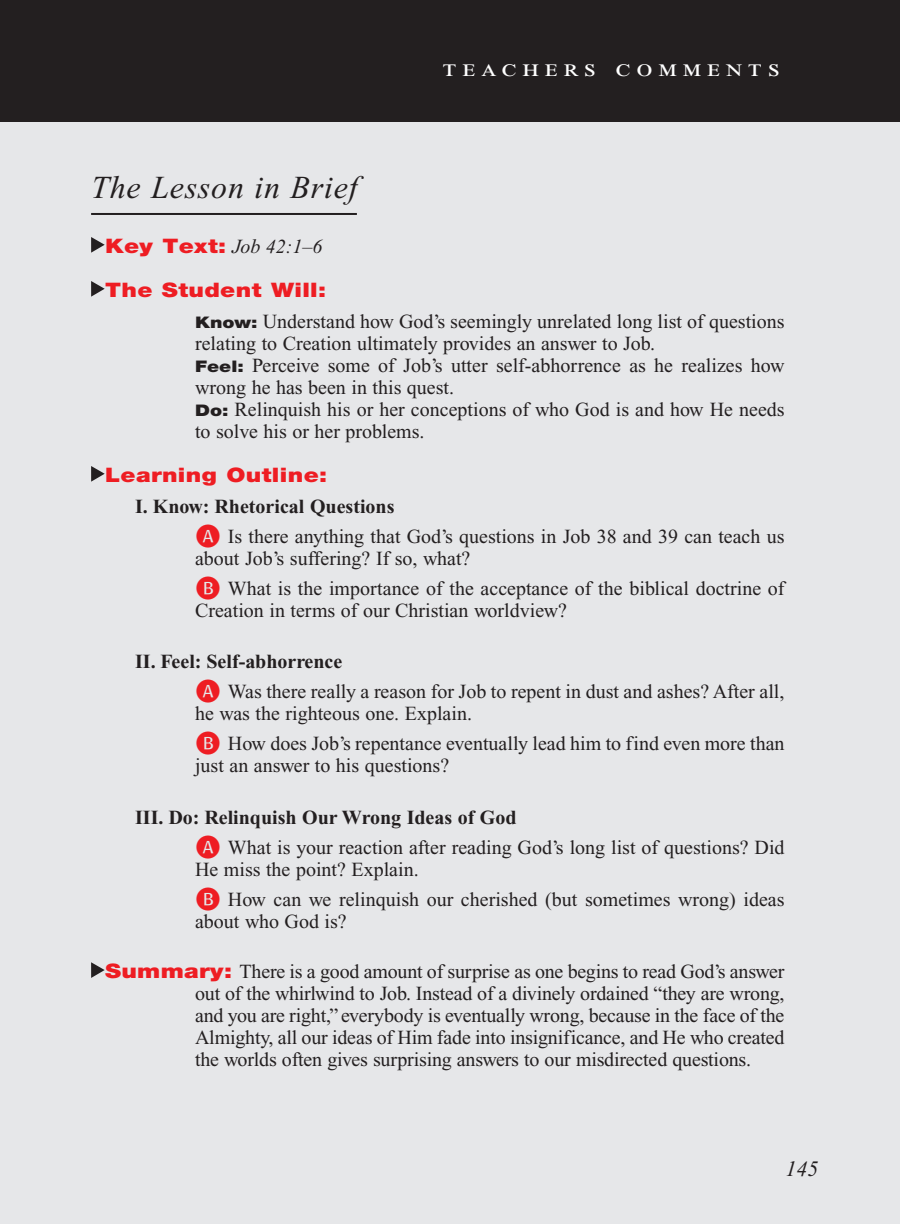
<style>
.page{position:relative;width:900px;height:1224px;background:#fff}
.page>*{position:absolute;margin:0;border:0;box-sizing:border-box;transform-origin:0 0}
.Main_Head_Teachers_C{font:italic 32px "Times New Roman PS Std";letter-spacing:.025em;color:#231f20}
.Teachers_Comments_He{font:24px "Times New Roman PS Std";letter-spacing:.2em;color:#fff;scale:1.2 1}
.PageNumbers{font:italic 22px "Times New Roman PS Std";color:#231f20}
.Bulleted_Points1{font:20px/22px "Times New Roman PS Std";color:#231f20}
.I_Have_to_Teach_Tomo{font:20px/22px "Times New Roman PS Std";letter-spacing:-.01em;color:#231f20;text-align:justify}
.Objectives_Body_Text{font:20px/22px "Times New Roman PS Std";color:#231f20}
.Roman_Numeral_Sub_He{font:700 20px "Times New Roman PS Std";color:#231f20}
.T_Aim_bodyXindent{font:italic 20px "Times New Roman PS Std";color:#231f20}
.Roman_Numeral_Sub_He-2{font:900 20px "Helvetica Neue LT Std";letter-spacing:.015em;color:#ee1d23;scale:1.2 1}
.T_Aim_bodyXindent-2{font:900 20px "Helvetica Neue LT Std";letter-spacing:.015em;color:#ee1d23;scale:1.2 1}
.s1{font-family:"Helvetica Neue LT Std";font-weight:900;font-style:normal;color:#ee1d23}
.s2{font-family:"Helvetica Neue LT Std";font-weight:900;font-size:16px}
.s3{font-family:"Helvetica Neue LT Std";font-weight:900;color:#ee1d23}
</style>
<div class="page">
<div style="left:0;top:118px;width:900px;height:1106px;background:#e6e7e9"></div>
<hr style="left:91px;top:213px;width:266px;height:2px;background:#231f20">
<svg style="left:91px;top:237px;width:14px;height:16px"></svg>
<svg style="left:91px;top:281px;width:14px;height:16px"></svg>
<svg style="left:91px;top:466px;width:14px;height:16px"></svg>
<svg style="left:91px;top:962px;width:14px;height:16px"></svg>
<div style="left:0;top:0;width:900px;height:122px;background:#231f20"></div>
<p class="Teachers_Comments_He" style="left:443px;top:55px;width:283px">teachers comments</p>
<p class="Main_Head_Teachers_C" style="left:91px;top:170px;width:268px">The Lesson in Brief</p>
<p class="T_Aim_bodyXindent" style="left:105px;top:235px;width:219px"><span class="s1">Key Text:</span> Job 42:1–6</p>
<p class="T_Aim_bodyXindent-2" style="left:105px;top:278px;width:186px">The Student Will:</p>
<p class="Objectives_Body_Text" style="left:195px;top:310px;width:591px"><span class="s2">Know:</span> Understand how God’s seemingly unrelated long list of questions relating to Creation ultimately provides an answer to Job.</p>
<p class="Objectives_Body_Text" style="left:195px;top:354px;width:591px"><span class="s2">Feel:</span> Perceive some of Job’s utter self-abhorrence as he realizes how wrong he has been in this quest.</p>
<p class="Objectives_Body_Text" style="left:195px;top:398px;width:591px"><span class="s2">Do:</span> Relinquish his or her conceptions of who God is and how He needs to solve his or her problems.</p>
<p class="Roman_Numeral_Sub_He-2" style="left:105px;top:463px;width:187px">Learning Outline:</p>
<p class="Roman_Numeral_Sub_He" style="left:135px;top:495px;width:261px">I. Know: Rhetorical Questions</p>
<p class="Bulleted_Points1" style="left:195px;top:525px;width:591px;text-indent:33px">Is there anything that God’s questions in Job 38 and 39 can teach us about Job’s suffering? If so, what?</p>
<p class="Bulleted_Points1" style="left:195px;top:577px;width:593px;text-indent:33px">What is the importance of the acceptance of the biblical doctrine of<br>Creation in terms of our Christian worldview?</p>
<p class="Roman_Numeral_Sub_He" style="left:135px;top:651px;width:209px">II. Feel: Self-abhorrence</p>
<p class="Bulleted_Points1" style="left:195px;top:681px;width:591px;text-indent:33px">Was there really a reason for Job to repent in dust and ashes? After all, he was the righteous one. Explain.</p>
<p class="Bulleted_Points1" style="left:195px;top:733px;width:591px;text-indent:33px">How does Job’s repentance eventually lead him to find even more than just an answer to his questions?</p>
<p class="Roman_Numeral_Sub_He" style="left:135px;top:806px;width:383px">III. Do: Relinquish Our Wrong Ideas of God</p>
<p class="Bulleted_Points1" style="left:195px;top:836px;width:591px;text-indent:33px">What is your reaction after reading God’s long list of questions? Did<br>He miss the point? Explain.</p>
<p class="Bulleted_Points1" style="left:195px;top:888px;width:591px;text-indent:33px">How can we relinquish our cherished (but sometimes wrong) ideas about who God is?</p>
<p class="I_Have_to_Teach_Tomo" style="left:195px;top:960px;width:591px;text-indent:-90px"><span class="s3">Summary:</span> There is a good amount of surprise as one begins to read God’s answer out of the whirlwind to Job. Instead of a divinely ordained “they are wrong, and you are right,” everybody is eventually wrong, because in the face of the Almighty, all our ideas of Him fade into insignificance, and He who created the worlds often gives surprising answers to our misdirected questions.</p>
<p class="PageNumbers" style="left:786px;top:1157px;width:34px">145</p>
</div>
